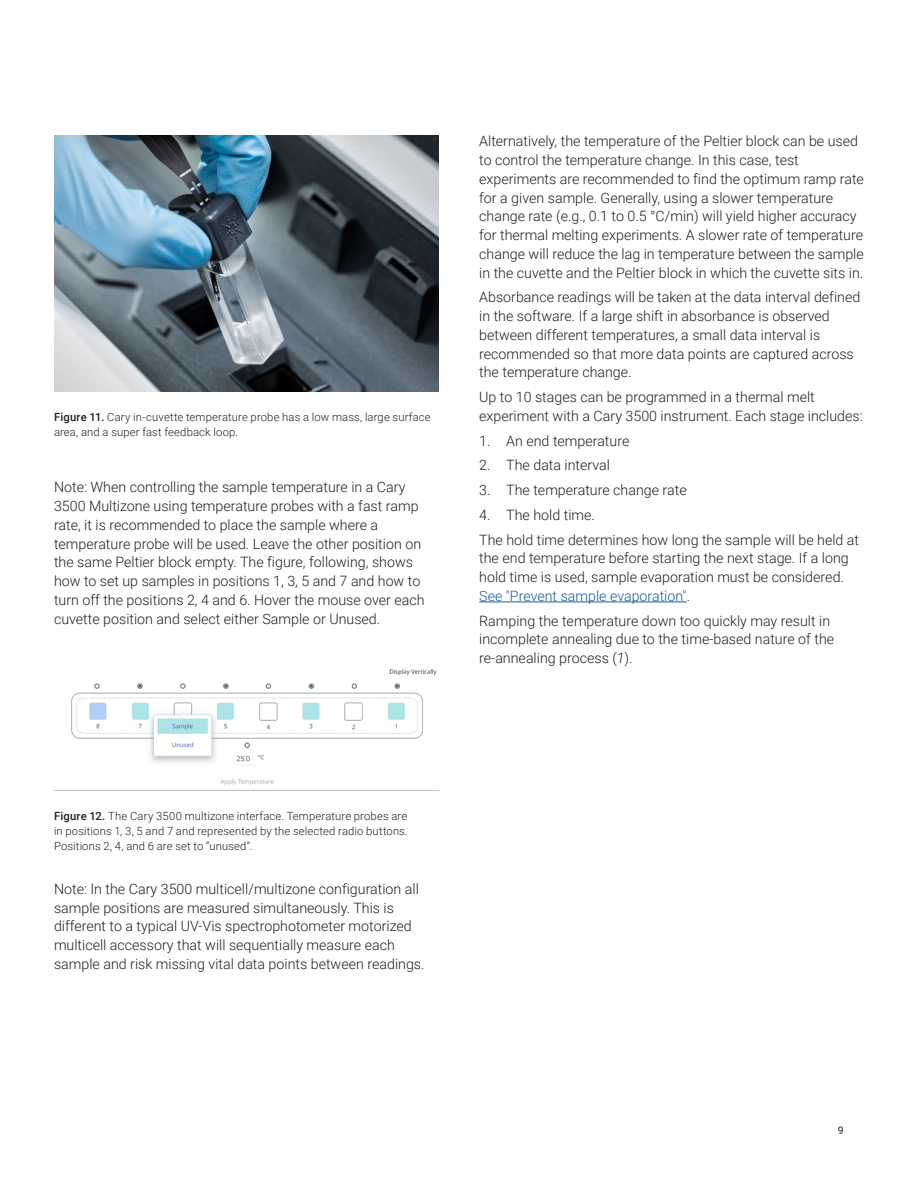
<style>
.page{position:relative;width:918px;height:1188px;background:#fff}
.page>*{position:absolute;margin:0;border:0;box-sizing:border-box;transform-origin:0 0}
.DATA_text_black{font:300 14.25px/18.8px "Roboto";color:#231f20}
.DATA_caption{font:300 11.25px/15px "Roboto";letter-spacing:.01em;color:#231f20}
.t1{font:10.5px "Roboto";color:#231f20}
.s1{font-weight:500}
.s2{color:#175d9e}
.s3{font-style:italic}
</style>
<div class="page">
<img style="left:54px;top:136px;width:385px;height:256px">
<img style="left:54px;top:669px;width:385px;height:122px">
<hr style="left:479px;top:602px;width:208px;height:1px;background:#175d9e">
<p class="DATA_caption" style="left:54px;top:409px;width:378px"><span class="s1">Figure 11.</span> Cary in-cuvette temperature probe has a low mass, large surface area, and a super fast feedback loop.</p>
<p class="DATA_text_black" style="left:54px;top:477px;width:372px">Note: When controlling the sample temperature in a Cary 3500 Multizone using temperature probes with a fast ramp rate, it is recommended to place the sample where a temperature probe will be used. Leave the other position on the same Peltier block empty. The figure, following, shows how to set up samples in positions 1, 3, 5 and 7 and how to turn off the positions 2, 4 and 6. Hover the mouse over each cuvette position and select either Sample or Unused.</p>
<p class="DATA_text_black" style="left:479px;top:131px;width:386px">Alternatively, the temperature of the Peltier block can be used to control the temperature change. In this case, test experiments are recommended to find the optimum ramp rate for a given sample. Generally, using a slower temperature change rate (e.g., 0.1 to 0.5 °C/min) will yield higher accuracy for thermal melting experiments. A slower rate of temperature change will reduce the lag in temperature between the sample in the cuvette and the Peltier block in which the cuvette sits in.</p>
<p class="DATA_text_black" style="left:479px;top:287px;width:383px">Absorbance readings will be taken at the data interval defined in the software. If a large shift in absorbance is observed between different temperatures, a small data interval is recommended so that more data points are captured across the temperature change.</p>
<p class="DATA_text_black" style="left:479px;top:387px;width:385px">Up to 10 stages can be programmed in a thermal melt experiment with a Cary 3500 instrument. Each stage includes:</p>
<p class="DATA_text_black" style="left:479px;top:431px;width:152px">1. An end temperature</p>
<p class="DATA_text_black" style="left:479px;top:455px;width:132px">2. The data interval</p>
<p class="DATA_text_black" style="left:479px;top:480px;width:209px">3. The temperature change rate</p>
<p class="DATA_text_black" style="left:479px;top:505px;width:117px">4. The hold time.</p>
<p class="DATA_text_black" style="left:479px;top:530px;width:381px">The hold time determines how long the sample will be held at the end temperature before starting the next stage. If a long hold time is used, sample evaporation must be considered.<br><span class="s2">See "Prevent sample evaporation"</span>.</p>
<p class="DATA_text_black" style="left:479px;top:611px;width:356px">Ramping the temperature down too quickly may result in incomplete annealing due to the time-based nature of the re-annealing process (<span class="s3">1</span>).</p>
<p class="DATA_caption" style="left:54px;top:808px;width:355px;text-align:justify"><span class="s1">Figure 12.</span> The Cary 3500 multizone interface. Temperature probes are in positions 1, 3, 5 and 7 and represented by the selected radio buttons.<br>Positions 2, 4, and 6 are set to “unused”.</p>
<p class="DATA_text_black" style="left:54px;top:879px;width:372px">Note: In the Cary 3500 multicell/multizone configuration all sample positions are measured simultaneously. This is different to a typical UV-Vis spectrophotometer motorized multicell accessory that will sequentially measure each sample and risk missing vital data points between readings.</p>
<p class="t1" style="left:838px;top:1123px;width:7px">9</p>
</div>
